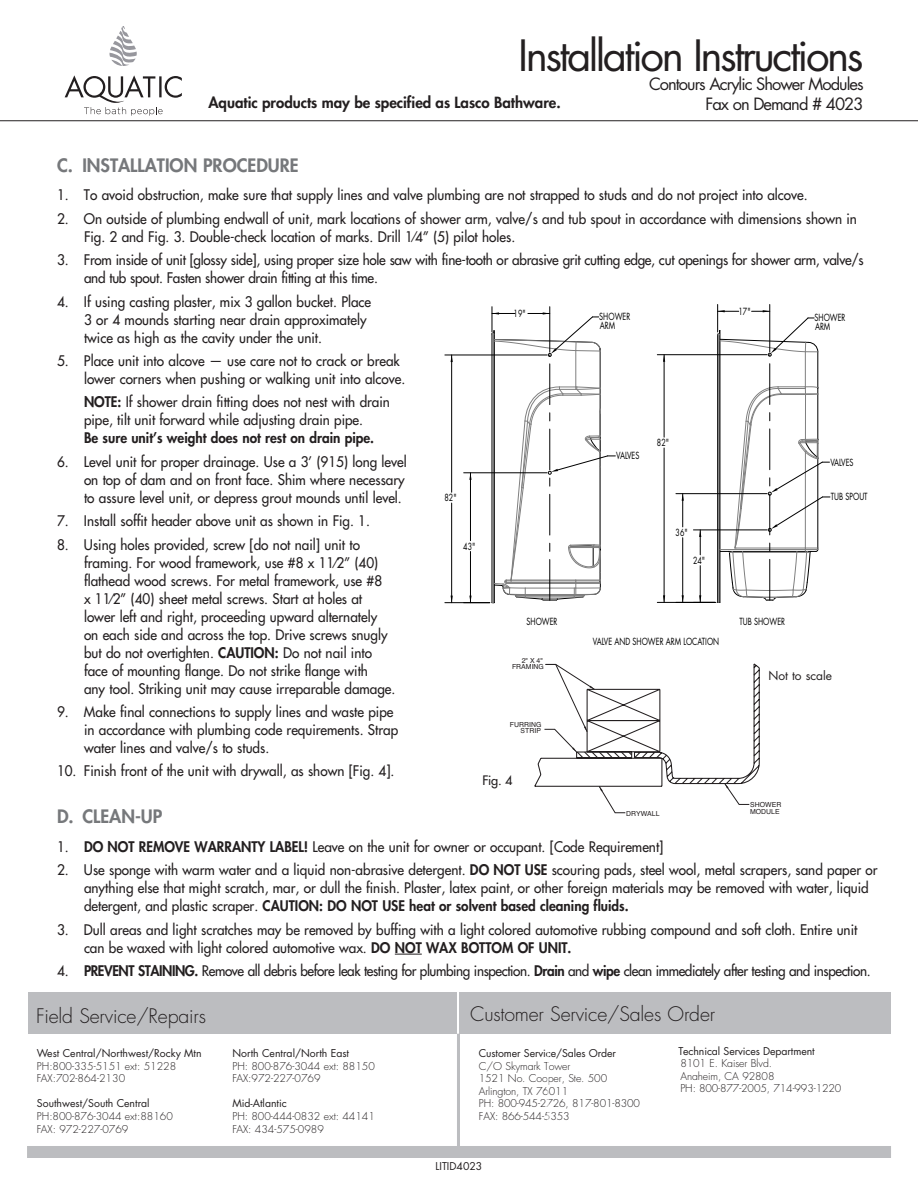
<style>
.page{position:relative;width:918px;height:1188px;background:#fff}
.page>*{position:absolute;margin:0;border:0;box-sizing:border-box;transform-origin:0 0}
.t1{font:42px "Futura Std";letter-spacing:-.06em;color:#231f20}
.t2{font:300 19.5px "Futura Std";letter-spacing:-.01em;color:#231f20}
.old_reverse_head{font:800 18px "Futura Std";color:#76787b}
.t3{font:16.5px "Futura Std";letter-spacing:-.06em;color:#231f20}
.t4{font:800 15px "Futura Std";color:#231f20}
.Numbered_text{font:500 14.25px/18px "Futura Std";color:#231f20;scale:.95 1}
.Numbered_text-2{font:500 14.25px/18px "Futura Std";letter-spacing:-.02em;color:#231f20;scale:.95 1}
.Numbered_text-3{font:500 14.25px "Futura Std";letter-spacing:-.03em;color:#231f20;scale:.95 1}
.Body{font:500 12.75px "Futura Std";color:#231f20}
.address{font:12px "Futura Std";color:#231f20}
.t5{font:300 10.5px/12.6px "Futura Std";letter-spacing:-.01em;color:#231f20}
.t6{font:10.5px "Futura Std";color:#231f20}
.t7{font:9.6px/9px "Futura Std";color:#000;scale:.75 1}
.t8{font:6.9px "Helvetica";color:#231f20}
.s1{font-weight:800}
</style>
<div class="page">
<hr style="left:0;top:120px;width:918px;height:1px;background:#231f20">
<svg style="left:109px;top:26px;width:28px;height:40px"></svg>
<svg style="left:65px;top:75px;width:117px;height:41px"></svg>
<svg style="left:457px;top:992px;width:3px;height:42px"></svg>
<div style="left:28px;top:992px;width:429px;height:42px;background:#bcbdc0"></div>
<div style="left:460px;top:992px;width:431px;height:42px;background:#bcbdc0"></div>
<hr style="left:457px;top:1034px;width:3px;height:118px;background:#bcbdc0">
<div style="left:27px;top:1146px;width:864px;height:12px;background:#bcbdc0"></div>
<svg style="left:395px;top:954px;width:27px;height:1px"></svg>
<svg style="left:534px;top:663px;width:226px;height:151px"></svg>
<hr style="left:657px;top:354px;width:110px;height:1px;background:#000">
<hr style="left:657px;top:602px;width:58px;height:1px;background:#000">
<hr style="left:664px;top:355px;width:1px;height:82px;background:#000">
<hr style="left:664px;top:448px;width:1px;height:154px;background:#000">
<hr style="left:676px;top:493px;width:91px;height:1px;background:#000">
<hr style="left:682px;top:538px;width:1px;height:64px;background:#000">
<hr style="left:682px;top:494px;width:1px;height:33px;background:#000">
<svg style="left:693px;top:304px;width:137px;height:299px"></svg>
<hr style="left:445px;top:355px;width:102px;height:1px;background:#000">
<hr style="left:445px;top:602px;width:45px;height:1px;background:#000">
<hr style="left:451px;top:355px;width:1px;height:137px;background:#000">
<hr style="left:451px;top:503px;width:1px;height:100px;background:#000">
<svg style="left:464px;top:307px;width:151px;height:296px"></svg>
<h1 class="t1" style="left:518px;top:28px;width:347px">Installation Instructions</h1>
<p class="t3" style="left:649px;top:74px;width:216px">Contours Acrylic Shower Modules</p>
<p class="t4" style="left:208px;top:93px;width:354px">Aquatic products may be specified as Lasco Bathware.</p>
<p class="t3" style="left:705px;top:93px;width:160px">Fax on Demand # 4023</p>
<p class="old_reverse_head" style="left:57px;top:153px;width:243px">C. INSTALLATION PROCEDURE</p>
<p class="Numbered_text" style="left:57px;top:186px;width:792px">1. To avoid obstruction, make sure that supply lines and valve plumbing are not strapped to studs and do not project into alcove.</p>
<p class="Numbered_text" style="left:84px;top:210px;width:815px;text-indent:-27px">2. On outside of plumbing endwall of unit, mark locations of shower arm, valve/s and tub spout in accordance with dimensions shown in<br>Fig. 2 and Fig. 3. Double-check location of marks. Drill 1⁄4” (5) pilot holes.</p>
<p class="Numbered_text-2" style="left:84px;top:251px;width:822px;text-indent:-27px">3. From inside of unit [glossy side], using proper size hole saw with fine-tooth or abrasive grit cutting edge, cut openings for shower arm, valve/s and tub spout. Fasten shower drain fitting at this time.</p>
<p class="Numbered_text" style="left:84px;top:292px;width:304px;text-indent:-27px">4. If using casting plaster, mix 3 gallon bucket. Place<br>3 or 4 mounds starting near drain approximately twice as high as the cavity under the unit.</p>
<p class="Numbered_text" style="left:84px;top:352px;width:340px;text-indent:-27px">5. Place unit into alcove — use care not to crack or break lower corners when pushing or walking unit into alcove.</p>
<p class="Numbered_text" style="left:84px;top:393px;width:324px"><span class="s1">NOTE:</span> If shower drain fitting does not nest with drain pipe, tilt unit forward while adjusting drain pipe.<br><span class="s1">Be sure unit’s weight does not rest on drain pipe.</span></p>
<p class="Numbered_text" style="left:84px;top:453px;width:341px;text-indent:-27px">6. Level unit for proper drainage. Use a 3’ (915) long level on top of dam and on front face. Shim where necessary to assure level unit, or depress grout mounds until level.</p>
<p class="Numbered_text" style="left:57px;top:512px;width:331px">7. Install soffit header above unit as shown in Fig. 1.</p>
<p class="Numbered_text" style="left:84px;top:535px;width:329px;text-indent:-27px">8. Using holes provided, screw [do not nail] unit to framing. For wood framework, use #8 x 11⁄2” (40) flathead wood screws. For metal framework, use #8<br>x 11⁄2” (40) sheet metal screws. Start at holes at lower left and right, proceeding upward alternately<br>on each side and across the top. Drive screws snugly but do not overtighten. <span class="s1">CAUTION:</span> Do not nail into face of mounting flange. Do not strike flange with<br>any tool. Striking unit may cause irreparable damage.</p>
<p class="Numbered_text" style="left:84px;top:703px;width:332px;text-indent:-27px">9. Make final connections to supply lines and waste pipe in accordance with plumbing code requirements. Strap water lines and valve/s to studs.</p>
<p class="Numbered_text" style="left:57px;top:762px;width:357px">10. Finish front of the unit with drywall, as shown [Fig. 4].</p>
<p class="old_reverse_head" style="left:57px;top:805px;width:107px">D. CLEAN-UP</p>
<p class="Numbered_text" style="left:57px;top:838px;width:640px">1. <span class="s1">DO NOT REMOVE WARRANTY LABEL!</span> Leave on the unit for owner or occupant. [Code Requirement]</p>
<p class="Numbered_text" style="left:84px;top:861px;width:837px;text-indent:-27px">2. Use sponge with warm water and a liquid non-abrasive detergent. <span class="s1">DO NOT USE</span> scouring pads, steel wool, metal scrapers, sand paper or anything else that might scratch, mar, or dull the finish. Plaster, latex paint, or other foreign materials may be removed with water, liquid detergent, and plastic scraper. <span class="s1">CAUTION: DO NOT USE heat or solvent based cleaning fluids.</span></p>
<p class="Numbered_text" style="left:84px;top:921px;width:816px;text-indent:-27px">3. Dull areas and light scratches may be removed by buffing with a light colored automotive rubbing compound and soft cloth. Entire unit can be waxed with light colored automotive wax. <span class="s1">DO NOT WAX BOTTOM OF UNIT.</span></p>
<p class="Numbered_text-3" style="left:57px;top:962px;width:858px">4. <span class="s1">PREVENT STAINING.</span> Remove all debris before leak testing for plumbing inspection. <span class="s1">Drain</span> and <span class="s1">wipe</span> clean immediately after testing and inspection.</p>
<p class="t7" style="left:739px;top:307px;width:18px">17"</p>
<p class="t7" style="left:514px;top:309px;width:18px">19"</p>
<p class="t7" style="left:599px;top:312px;width:43px">SHOWER<br>ARM</p>
<p class="t7" style="left:815px;top:313px;width:43px">SHOWER<br>ARM</p>
<p class="t7" style="left:657px;top:438px;width:18px">82"</p>
<p class="t7" style="left:616px;top:451px;width:33px">VALVES</p>
<p class="t7" style="left:830px;top:458px;width:33px">VALVES</p>
<p class="t7" style="left:445px;top:493px;width:18px">82"</p>
<p class="t7" style="left:831px;top:493px;width:51px">TUB SPOUT</p>
<p class="t7" style="left:676px;top:528px;width:18px">36"</p>
<p class="t7" style="left:463px;top:542px;width:18px">43"</p>
<p class="t7" style="left:693px;top:556px;width:18px">24"</p>
<p class="t7" style="left:527px;top:618px;width:43px">SHOWER</p>
<p class="t7" style="left:740px;top:618px;width:62px">TUB SHOWER</p>
<p class="t7" style="left:593px;top:637px;width:170px">VALVE AND SHOWER ARM LOCATION</p>
<p class="t8" style="left:522px;top:655px;width:23px">2" X 4"</p>
<p class="t8" style="left:512px;top:662px;width:33px">FRAMING</p>
<p class="address" style="left:768px;top:668px;width:65px">Not to scale</p>
<p class="t8" style="left:510px;top:719px;width:33px">FURRING</p>
<p class="t8" style="left:521px;top:726px;width:22px">STRIP</p>
<p class="Body" style="left:482px;top:772px;width:32px">Fig. 4</p>
<p class="t8" style="left:750px;top:800px;width:33px">SHOWER</p>
<p class="t8" style="left:750px;top:806px;width:31px">MODULE</p>
<p class="t8" style="left:626px;top:808px;width:35px">DRYWALL</p>
<h2 class="t2" style="left:36px;top:1004px;width:172px">Field Service/Repairs</h2>
<h2 class="t2" style="left:470px;top:1002px;width:246px">Customer Service/Sales Order</h2>
<p class="t6" style="left:232px;top:1046px;width:118px">North Central/North East</p>
<p class="t5" style="left:232px;top:1060px;width:144px">PH: 800-876-3044 ext: 88150<br>FAX:972-227-0769</p>
<p class="t6" style="left:232px;top:1097px;width:56px">Mid-Atlantic</p>
<p class="t5" style="left:232px;top:1110px;width:144px">PH: 800-444-0832 ext: 44141<br>FAX: 434-575-0989</p>
<p class="t6" style="left:436px;top:1159px;width:48px">LITID4023</p>
<p class="t6" style="left:678px;top:1044px;width:138px">Technical Services Department</p>
<p class="t5" style="left:680px;top:1057px;width:162px">8101 E. Kaiser Blvd.<br>Anaheim, CA 92808<br>PH: 800-877-2005, 714-993-1220</p>
<p class="t6" style="left:37px;top:1046px;width:166px">West Central/Northwest/Rocky Mtn</p>
<p class="t5" style="left:37px;top:1060px;width:141px">PH:800-335-5151 ext: 51228<br>FAX:702-864-2130</p>
<p class="t6" style="left:37px;top:1097px;width:114px">Southwest/South Central</p>
<p class="t5" style="left:37px;top:1110px;width:138px">PH:800-876-3044 ext:88160<br>FAX: 972-227-0769</p>
<p class="t6" style="left:479px;top:1046px;width:139px">Customer Service/Sales Order</p>
<p class="t5" style="left:479px;top:1060px;width:163px">C/O Skymark Tower<br>1521 No. Cooper, Ste. 500<br>Arlington, TX 76011<br>PH: 800-945-2726, 817-801-8300<br>FAX: 866-544-5353</p>
</div>
